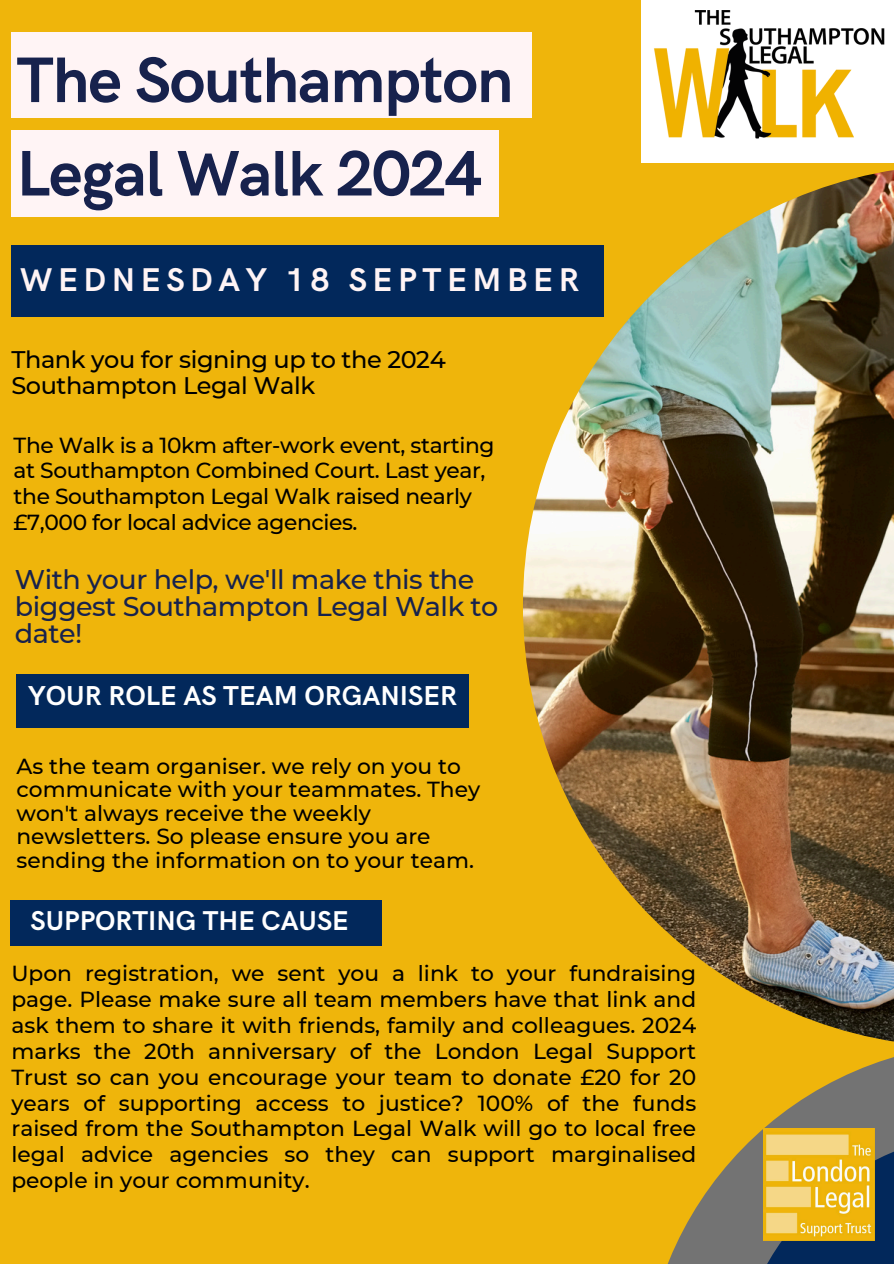
<style>
.page{position:relative;width:894px;height:1264px;background:#fff}
.page>*{position:absolute;margin:0;border:0;box-sizing:border-box;transform-origin:0 0}
.t1{font:700 64.5px/93.3px "HK Grotesk";letter-spacing:-.02em;color:#17224d}
.t2{font:700 33px "HK Grotesk";letter-spacing:.17em;color:#fff4f5}
.t3{font:700 27.45px "HK Grotesk";color:#fff}
.t4{font:700 27.3px "HK Grotesk";color:#fff}
.t5{font:500 27px/27px "Montserrat";letter-spacing:-.02em;color:#17224d}
.t6{font:500 24px/25.8px "Montserrat";letter-spacing:-.02em;color:#000}
.t7{font:500 21.75px/25.8px "Montserrat";color:#000}
.t8{font:500 21.75px/25.8px "Montserrat";letter-spacing:-.02em;color:#000}
</style>
<div class="page">
<div style="left:0;top:0;width:893px;height:1263px;background:#efb50b"></div>
<img style="left:523px;top:170px;width:370px;height:872px">
<div style="left:11px;top:32px;width:520px;height:85px;background:#fff4f5"></div>
<div style="left:11px;top:130px;width:487px;height:86px;background:#fff4f5"></div>
<svg style="left:668px;top:1057px;width:225px;height:206px"></svg>
<svg style="left:685px;top:1137px;width:208px;height:126px"></svg>
<div style="left:11px;top:246px;width:592px;height:71px;background:#02285b"></div>
<div style="left:16px;top:673px;width:452px;height:54px;background:#02285b"></div>
<img style="left:763px;top:1128px;width:111px;height:112px">
<div style="left:641px;top:0;width:252px;height:162px;background:#fff"></div>
<div style="left:11px;top:899px;width:370px;height:46px;background:#02285b"></div>
<img style="left:654px;top:11px;width:231px;height:128px">
<h2 class="t1" style="left:17px;top:36px;width:498px">The Southampton<br>Legal Walk 2024</h2>
<p class="t2" style="left:20px;top:261px;width:560px">WEDNESDAY 18 SEPTEMBER</p>
<p class="t6" style="left:11px;top:346px;width:435px">Thank you for signing up to the 2024<br>Southampton Legal Walk</p>
<h3 class="t8" style="left:14px;top:432px;width:482px">The Walk is a 10km after-work event, starting at Southampton Combined Court. Last year, the Southampton Legal Walk raised nearly £7,000 for local advice agencies.</h3>
<p class="t5" style="left:15px;top:566px;width:485px">With your help, we'll make this the biggest Southampton Legal Walk to date!</p>
<h4 class="t3" style="left:28px;top:680px;width:430px">YOUR ROLE AS TEAM ORGANISER</h4>
<h3 class="t7" style="left:16px;top:754px;width:465px;line-height:23.7px">As the team organiser. we rely on you to communicate with your teammates. They won't always receive the weekly newsletters. So please ensure you are sending the information on to your team.</h3>
<p class="t4" style="left:31px;top:905px;width:319px">SUPPORTING THE CAUSE</p>
<p class="t7" style="left:11px;top:960px;width:686px;text-align:justify">Upon registration, we sent you a link to your fundraising page. Please make sure all team members have that link and ask them to share it with friends, family and colleagues. 2024 marks the 20th anniversary of the London Legal Support Trust so can you encourage your team to donate £20 for 20 years of supporting access to justice? 100% of the funds raised from the Southampton Legal Walk will go to local free legal advice agencies so they can support marginalised people in your community.</p>
</div>
